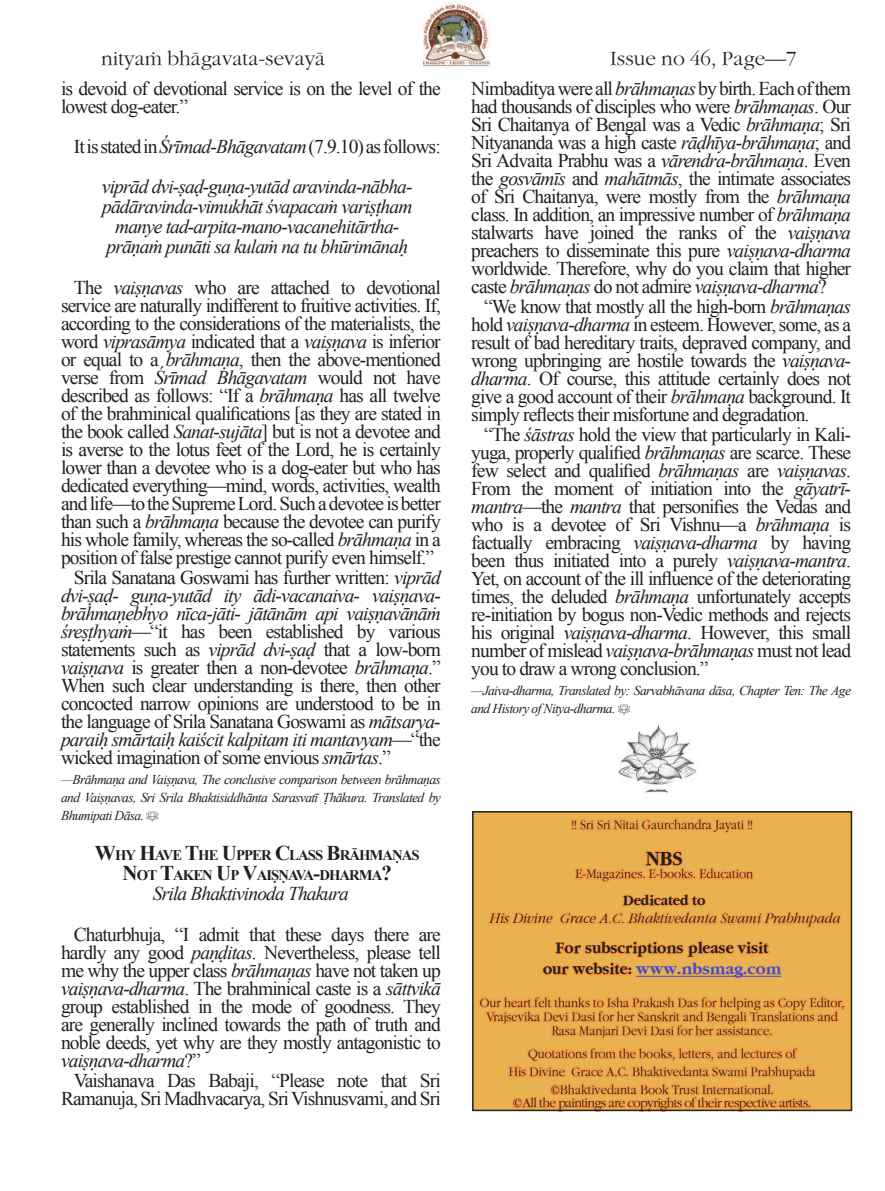
<style>
.page{position:relative;width:885px;height:1191px;background:#fff}
.page>*{position:absolute;margin:0;border:0;box-sizing:border-box;transform-origin:0 0}
.t1{font:21px "Rama Garamond Plus";color:#231f20}
.t2{font:700 21px "Rama Garamond Plus";color:#231f20;scale:.93 1}
.t3{font:19.5px/18px "Gaura Times";letter-spacing:-.045em;color:#231f20;text-align:justify}
.t4{font:italic 19.5px/20.1px "Gaura Times";letter-spacing:-.045em;color:#231f20;text-align:center}
.t5{font:700 16.5px/21px "Rama Garamond Plus";color:#231f20;text-align:center;scale:.93 1}
.t6{font:italic 15px "Rama Garamond Plus";color:#231f20;scale:.93 1}
.t7{font:700 15px "Rama Garamond Plus";color:#231f20;scale:.93 1}
.t8{font:700 14.7px/20.1px "Gaura Times";letter-spacing:-.065em;color:#231f20;text-align:center}
.t9{font:13.5px/14.2px "Rama Garamond Plus";color:#231f20;text-align:center;scale:.93 1}
.t10{font:italic 13.5px/18px "Gaura Times";letter-spacing:-.045em;color:#231f20;text-align:justify}
.t11{font:13.5px "Rama Garamond Plus";letter-spacing:-.045em;color:#231f20;scale:.93 1}
.s1{font-style:normal}
.s2{font-style:italic}
.s3{font-family:"Rama Garamond Plus";font-style:normal}
.s4{font-size:21px}
.s5{color:#494cc9}
</style>
<div class="page">
<img style="left:423px;top:2px;width:67px;height:66px">
<svg style="left:476px;top:814px;width:372px;height:298px;background:#ecab4d"></svg>
<div style="left:472px;top:811px;width:380px;height:300px;border:2px solid #231f20"></div>
<img style="left:618px;top:724px;width:78px;height:69px">
<p class="t1" style="left:101px;top:47px;width:226px">nityaà bhägavata-sevayä</p>
<p class="t1" style="left:610px;top:47px;width:188px">Issue no 46, Page—7</p>
<p class="t3" style="left:61px;top:79px;width:381px">is devoid of devotional service is on the level of the lowest dog-eater.”</p>
<p class="t4" style="left:74px;top:126px;width:368px;line-height:40.2px"><span class="s1">It is stated in</span> Śrīmad-Bhāgavatam <span class="s1">(7.9.10) as follows: </span>viprād dvi-ṣaḍ-guṇa-yutād aravinda-nābha-</p>
<p class="t4" style="left:102px;top:196px;width:312px">pādāravinda-vimukhāt śvapacaṁ variṣṭham manye tad-arpita-mano-vacanehitārtha&shy;prāṇaṁ punāti sa kulaṁ na tu bhūrimānaḥ</p>
<p class="t3" style="left:61px;top:278px;width:381px;text-indent:13px">The <span class="s2">vaiṣṇavas</span> who are attached to devotional service are naturally indifferent to fruitive activities. If, according to the considerations of the materialists, the word <span class="s2">viprasāmya</span> indicated that a <span class="s2">vaiṣṇava</span> is inferior or equal to a <span class="s2">brāhmaṇa</span>, then the above-mentioned verse from <span class="s2">Śrīmad Bhāgavatam</span> would not have described as follows: “If a <span class="s2">brāhmaṇa</span> has all twelve of the brahminical qualifications [as they are stated in the book called <span class="s2">Sanat-sujāta</span>] but is not a devotee and is averse to the lotus feet of the Lord, he is certainly lower than a devotee who is a dog-eater but who has dedicated everything—mind, words, activities, wealth and life—to the Supreme Lord. Such a devotee is better than such a <span class="s2">brāhmaṇa</span> because the devotee can purify his whole family, whereas the so-called <span class="s2">brāhmaṇa</span> in a position of false prestige cannot purify even himself.”</p>
<p class="t3" style="left:61px;top:568px;width:381px;text-indent:13px">Srila Sanatana Goswami has further written: <span class="s2">viprād dvi-ṣaḍ- guṇa-yutād ity ādi-vacanaiva- vaiṣṇava&shy;brāhmaṇebhyo nīca-jāti- jātānām api vaiṣṇavānāṁ śreṣṭhyaṁ</span>—“it has been established by various statements such as <span class="s2">viprād dvi-ṣaḍ</span> that a low-born <span class="s2">vaiṣṇava</span> is greater then a non-devotee <span class="s2">brāhmaṇa</span>.” When such clear understanding is there, then other concocted narrow opinions are understood to be in the language of Srila Sanatana Goswami as <span class="s2">mātsarya&shy;paraiḥ smārtaiḥ kaiścit kalpitam iti mantavyam</span>—“the wicked imagination of some envious <span class="s2">smārtas</span>.”</p>
<p class="t10" style="left:61px;top:770px;width:381px">—Brāhmaṇa and Vaiṣṇava, The conclusive comparison between brāhmaṇas and Vaiṣṇavas, Sri Srila Bhaktisiddhānta Sarasvatī Ṭhākura. Translated by Bhumipati Dāsa. <span class="s3">·</span></p>
<p class="t8" style="left:95px;top:844px;width:326px"><span class="s4">W</span>HY <span class="s4">H</span>AVE <span class="s4">T</span>HE <span class="s4">U</span>PPER <span class="s4">C</span>LASS <span class="s4">B</span>RĀHMAṆAS<br><span class="s4">N</span>OT <span class="s4">T</span>AKEN <span class="s4">U</span>P <span class="s4">V</span>AIṢṆAVA<span class="s4">-</span>DHARMA<span class="s4">?</span></p>
<p class="t4" style="left:153px;top:883px;width:197px">Srila Bhaktivinoda Thakura</p>
<p class="t3" style="left:61px;top:924px;width:381px;text-indent:13px">Chaturbhuja, “I admit that these days there are hardly any good <span class="s2">paṇḍitas</span>. Nevertheless, please tell me why the upper class <span class="s2">brāhmaṇas</span> have not taken up <span class="s2">vaiṣṇava-dharma</span>. The brahminical caste is a <span class="s2">sāttvikā </span>group established in the mode of goodness. They are generally inclined towards the path of truth and noble deeds, yet why are they mostly antagonistic to <span class="s2">vaiṣṇava</span>-<span class="s2">dharma</span>?”</p>
<p class="t3" style="left:61px;top:1070px;width:381px;text-align:right">Vaishanava Das Babaji, “Please note that Sri<br>Ramanuja, Sri Madhvacarya, Sri Vishnusvami, and Sri</p>
<p class="t3" style="left:471px;top:79px;width:381px">Nimbaditya were all <span class="s2">brāhmaṇas</span> by birth. Each of them had thousands of disciples who were <span class="s2">brāhmaṇas</span>. Our Sri Chaitanya of Bengal was a Vedic <span class="s2">brāhmaṇa</span>; Sri Nityananda was a high caste <span class="s2">rāḍhīya-brāhmaṇa</span>; and Sri Advaita Prabhu was a <span class="s2">vārendra-brāhmaṇa</span>. Even the <span class="s2">gosvāmīs</span> and <span class="s2">mahātmās</span>, the intimate associates of Sri Chaitanya, were mostly from the <span class="s2">brāhmaṇa </span>class. In addition, an impressive number of <span class="s2">brāhmaṇa </span>stalwarts have joined the ranks of the <span class="s2">vaiṣṇava </span>preachers to disseminate this pure <span class="s2">vaiṣṇava</span>-<span class="s2">dharma </span>worldwide. Therefore, why do you claim that higher caste <span class="s2">brāhmaṇas</span> do not admire <span class="s2">vaiṣṇava</span>-<span class="s2">dharma</span>?</p>
<p class="t3" style="left:471px;top:297px;width:381px;text-indent:13px">“We know that mostly all the high-born <span class="s2">brāhmaṇas </span>hold <span class="s2">vaiṣṇava</span>-<span class="s2">dharma</span> in esteem. However, some, as a result of bad hereditary traits, depraved company, and wrong upbringing are hostile towards the <span class="s2">vaiṣṇava&shy;dharma</span>. Of course, this attitude certainly does not give a good account of their <span class="s2">brāhmaṇa</span> background. It simply reflects their misfortune and degradation.</p>
<p class="t3" style="left:471px;top:425px;width:381px;text-indent:13px">“The <span class="s2">śāstras</span> hold the view that particularly in Kali&shy;yuga, properly qualified <span class="s2">brāhmaṇas</span> are scarce. These few select and qualified <span class="s2">brāhmaṇas</span> are <span class="s2">vaiṣṇavas</span>.<br>From the moment of initiation into the <span class="s2">gāyatrī&shy;mantra</span>—the <span class="s2">mantra</span> that personifies the Vedas and who is a devotee of Sri Vishnu—a <span class="s2">brāhmaṇa</span> is factually embracing <span class="s2">vaiṣṇava</span>-<span class="s2">dharma</span> by having been thus initiated into a purely <span class="s2">vaiṣṇava</span>-<span class="s2">mantra</span>.<br>Yet, on account of the ill influence of the deteriorating times, the deluded <span class="s2">brāhmaṇa</span> unfortunately accepts re-initiation by bogus non-Vedic methods and rejects his original <span class="s2">vaiṣṇava</span>-<span class="s2">dharma</span>. However, this small number of mislead <span class="s2">vaiṣṇava</span>-<span class="s2">brāhmaṇas</span> must not lead you to draw a wrong conclusion.”</p>
<p class="t10" style="left:471px;top:681px;width:381px">—Jaiva-dharma, Translated by: Sarvabhāvana dāsa, Chapter Ten: The Age and History of Nitya-dharma. <span class="s3">·</span></p>
<p class="t9" style="left:571px;top:817px;width:197px">!! Sri Sri Nitai Gaurchandra Jayati !!</p>
<p class="t2" style="left:645px;top:846px;width:41px">NBS</p>
<p class="t9" style="left:575px;top:867px;width:193px">E-Magazines. E-books. Education</p>
<p class="t7" style="left:623px;top:892px;width:90px">Dedicated to</p>
<p class="t6" style="left:489px;top:910px;width:378px">His Divine Grace A.C. Bhaktivedanta Swami Prabhupada</p>
<p class="t5" style="left:543px;top:937px;width:258px">For subscriptions please visit our website: <span class="s5">www.nbsmag.com</span></p>
<p class="t9" style="left:480px;top:995px;width:393px">Our heart felt thanks to Isha Prakash Das for helping as Copy Editor,<br>Vrajsevika Devi Dasi for her Sanskrit and Bengali Translations and<br>Rasa Manjari Devi Dasi for her assistance.</p>
<p class="t9" style="left:508px;top:1044px;width:331px;line-height:18px">Quotations from the books, letters, and lectures of<br>His Divine Grace A.C. Bhaktivedanta Swami Prabhupada ©Bhaktivedanta Book Trust International.</p>
<p class="t11" style="left:513px;top:1095px;width:322px">©All the paintings are copyrights of their respective artists.</p>
</div>
